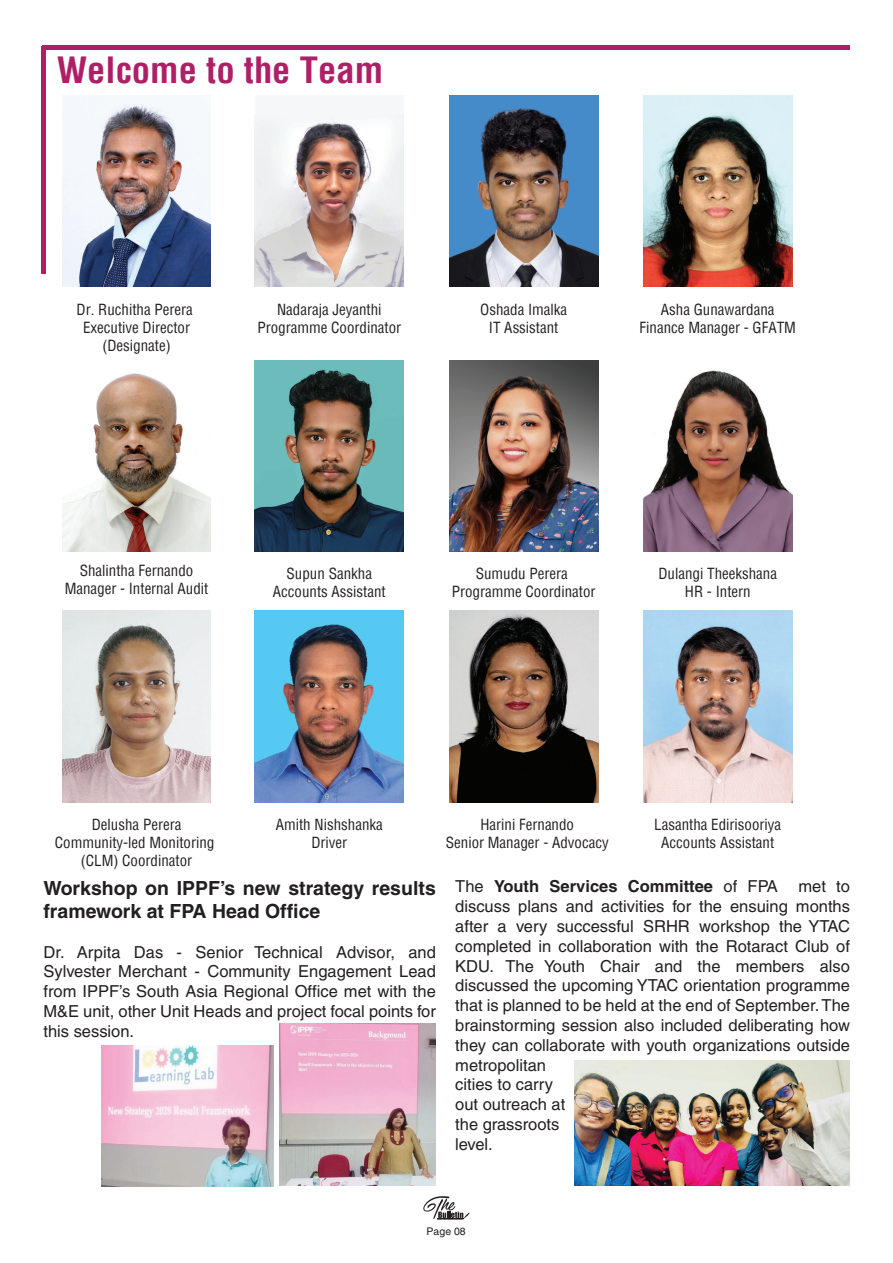
<style>
.page{position:relative;width:893px;height:1263px;background:#fff}
.page>*{position:absolute;margin:0;border:0;box-sizing:border-box;transform-origin:0 0}
.t1{font:700 condensed 35.4px "Helvetica";color:#ae2066}
.t2{font:700 19.5px/23.4px "Helvetica";color:#231f20}
.t3{font:16.5px/19.8px "Helvetica";color:#231f20}
.t4{font:700 16.5px "Helvetica";color:#231f20}
.t5{font:condensed 15px/18px "Helvetica";color:#231f20;text-align:center}
.t6{font:10.5px "Helvetica";color:#231f20}
.t7{font:700 1.5px "Helvetica";color:#231f20}
.s1{font-weight:400}
</style>
<div class="page">
<img style="left:449px;top:611px;width:149px;height:191px">
<img style="left:643px;top:95px;width:149px;height:191px">
<img style="left:62px;top:611px;width:149px;height:191px">
<svg style="left:423px;top:1196px;width:47px;height:24px"></svg>
<img style="left:62px;top:95px;width:149px;height:192px">
<img style="left:449px;top:95px;width:149px;height:192px">
<img style="left:62px;top:373px;width:149px;height:179px">
<hr style="left:42px;top:46px;width:4px;height:228px;background:#ae2066">
<div style="left:42px;top:45px;width:808px;height:5px;background:#ae2066"></div>
<img style="left:643px;top:611px;width:149px;height:191px">
<img style="left:255px;top:611px;width:149px;height:191px">
<img style="left:255px;top:360px;width:149px;height:192px">
<img style="left:643px;top:370px;width:149px;height:182px">
<img style="left:449px;top:360px;width:149px;height:192px">
<div style="left:255px;top:95px;width:149px;height:192px;background:#f5f7f8"></div>
<img style="left:255px;top:123px;width:149px;height:164px">
<img style="left:280px;top:1023px;width:156px;height:162px">
<img style="left:574px;top:1060px;width:276px;height:125px">
<img style="left:102px;top:1045px;width:171px;height:141px">
<h1 class="t1" style="left:57px;top:48px;width:328px">Welcome to the Team</h1>
<p class="t5" style="left:77px;top:300px;width:118px">Dr. Ruchitha Perera<br>Executive Director (Designate)</p>
<p class="t5" style="left:257px;top:300px;width:145px">Nadaraja Jeyanthi<br>Programme Coordinator</p>
<p class="t5" style="left:480px;top:300px;width:89px">Oshada Imalka<br>IT Assistant</p>
<p class="t5" style="left:640px;top:300px;width:158px">Asha Gunawardana<br>Finance Manager - GFATM</p>
<p class="t5" style="left:65px;top:561px;width:145px">Shalintha Fernando<br>Manager - Internal Audit</p>
<p class="t5" style="left:273px;top:564px;width:114px">Supun Sankha<br>Accounts Assistant</p>
<p class="t5" style="left:452px;top:564px;width:145px">Sumudu Perera<br>Programme Coordinator</p>
<p class="t5" style="left:658px;top:564px;width:120px">Dulangi Theekshana<br>HR - Intern</p>
<p class="t5" style="left:55px;top:816px;width:161px">Delusha Perera<br>Community-led Monitoring (CLM) Coordinator</p>
<p class="t5" style="left:276px;top:816px;width:109px">Amith Nishshanka<br>Driver</p>
<p class="t5" style="left:446px;top:816px;width:164px">Harini Fernando<br>Senior Manager - Advocacy</p>
<p class="t5" style="left:654px;top:816px;width:129px">Lasantha Edirisooriya<br>Accounts Assistant</p>
<p class="t2" style="left:43px;top:878px;width:394px">Workshop on IPPF’s new strategy results framework at FPA Head Office</p>
<p class="t3" style="left:43px;top:943px;width:394px;text-align:justify">Dr. Arpita Das - Senior Technical Advisor, and Sylvester Merchant - Community Engagement Lead from IPPF’s South Asia Regional Office met with the M&amp;E unit, other Unit Heads and project focal points for this session.</p>
<p class="t4" style="left:455px;top:880px;width:324px"><span class="s1">The</span> Youth Services Committee <span class="s1">of FPA</span></p>
<p class="t3" style="left:455px;top:878px;width:396px;text-indent:343px">met to discuss plans and activities for the ensuing months after a very successful SRHR workshop the YTAC completed in collaboration with the Rotaract Club of KDU. The Youth Chair and the members also discussed the upcoming YTAC orientation programme that is planned to be held at the end of September. The brainstorming session also included deliberating how they can collaborate with youth organizations outside metropolitan<br>cities to carry<br>out outreach at<br>the grassroots<br>level.</p>
<p class="t7" style="left:437px;top:1219px;width:28px">FPA Sri Lanka Quarterly Newsletter</p>
<p class="t6" style="left:427px;top:1228px;width:41px">Page 08</p>
</div>
